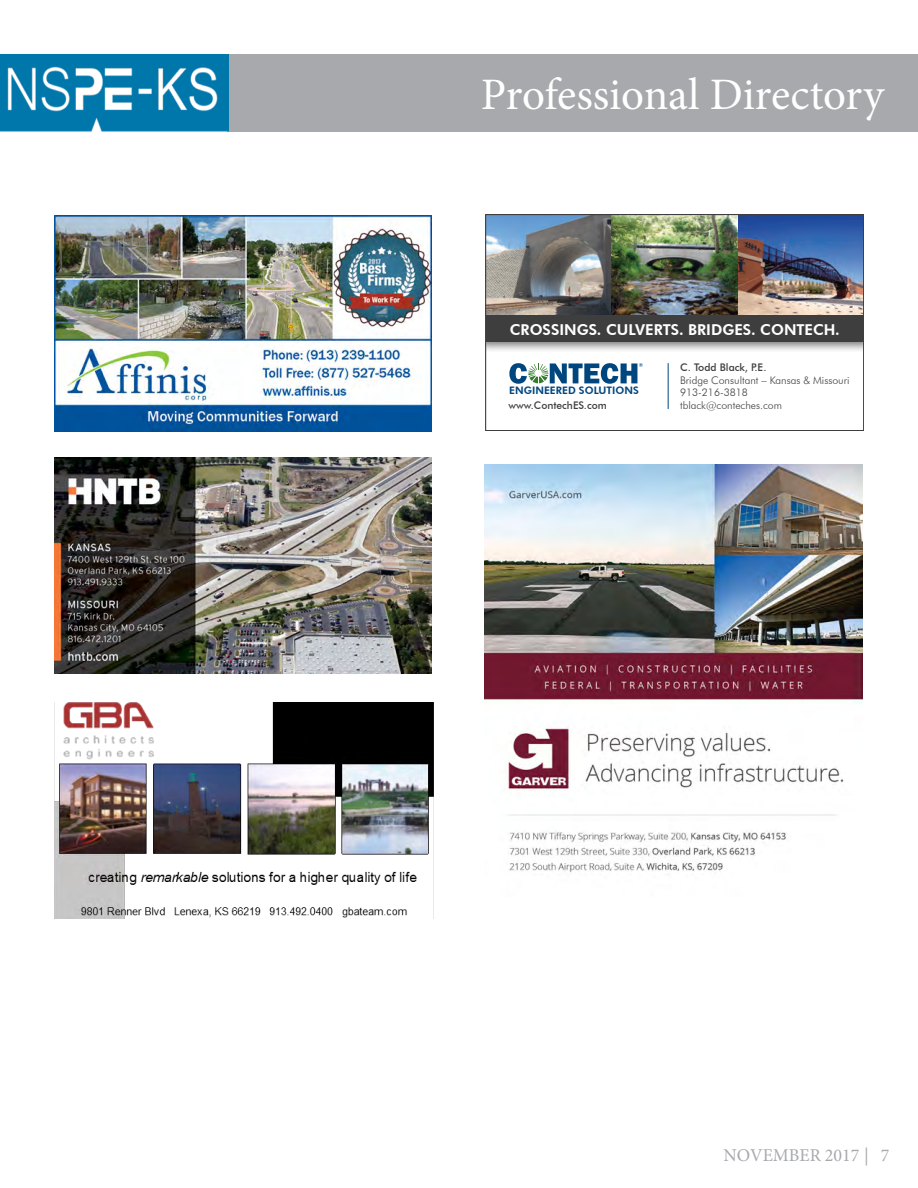
<style>
.page{position:relative;width:918px;height:1188px;background:#fff}
.page>*{position:absolute;margin:0;border:0;box-sizing:border-box;transform-origin:0 0}
.t1{font:45px "Minion Pro";letter-spacing:-.005em;color:#fff}
.t2{font:18px "Minion Pro";color:#a8a9ad}
.t3{font:800 15px "Futura BT";color:#fff}
.t4{font:300 10.5px/12.6px "Futura BT";color:#3e3e3f}
.t5{font:500 10.5px "Futura BT";color:#3e3e3f}
.t6{font:800 10.35px "Futura BT";color:#00467e}
.s1{font-weight:500}
</style>
<div class="page">
<img style="left:54px;top:215px;width:378px;height:216px">
<div style="left:486px;top:215px;width:378px;height:138px;background:#231f20;opacity:.6"></div>
<img style="left:488px;top:217px;width:374px;height:99px">
<div style="left:486px;top:316px;width:378px;height:26px;background:#3e3e3f"></div>
<svg style="left:509px;top:363px;width:134px;height:21px"></svg>
<hr style="left:668px;top:363px;width:1px;height:46px;background:#00467e">
<div style="left:486px;top:215px;width:378px;height:216px;border:1px solid #3e3e3f"></div>
<img style="left:54px;top:457px;width:378px;height:216px">
<img style="left:54px;top:702px;width:379px;height:216px">
<div style="left:228px;top:54px;width:690px;height:78px;background:#a8a9ad"></div>
<img style="left:0;top:54px;width:228px;height:78px">
<img style="left:484px;top:464px;width:378px;height:409px">
<p class="t1" style="left:481px;top:65px;width:405px">Professional Directory</p>
<p class="t3" style="left:510px;top:320px;width:332px">CROSSINGS. CULVERTS. BRIDGES. CONTECH.</p>
<p class="t6" style="left:509px;top:384px;width:131px">ENGINEERED SOLUTIONS</p>
<p class="t5" style="left:508px;top:399px;width:100px">www.ContechES.com</p>
<p class="t4" style="left:680px;top:361px;width:171px"><span class="s1">C. Todd Black, P.E.<br></span>Bridge Consultant – Kansas &amp; Missouri<br>913-216-3818 tblack@conteches.com</p>
<h2 class="t2" style="left:724px;top:1143px;width:167px">NOVEMBER 2017 | 7</h2>
</div>
